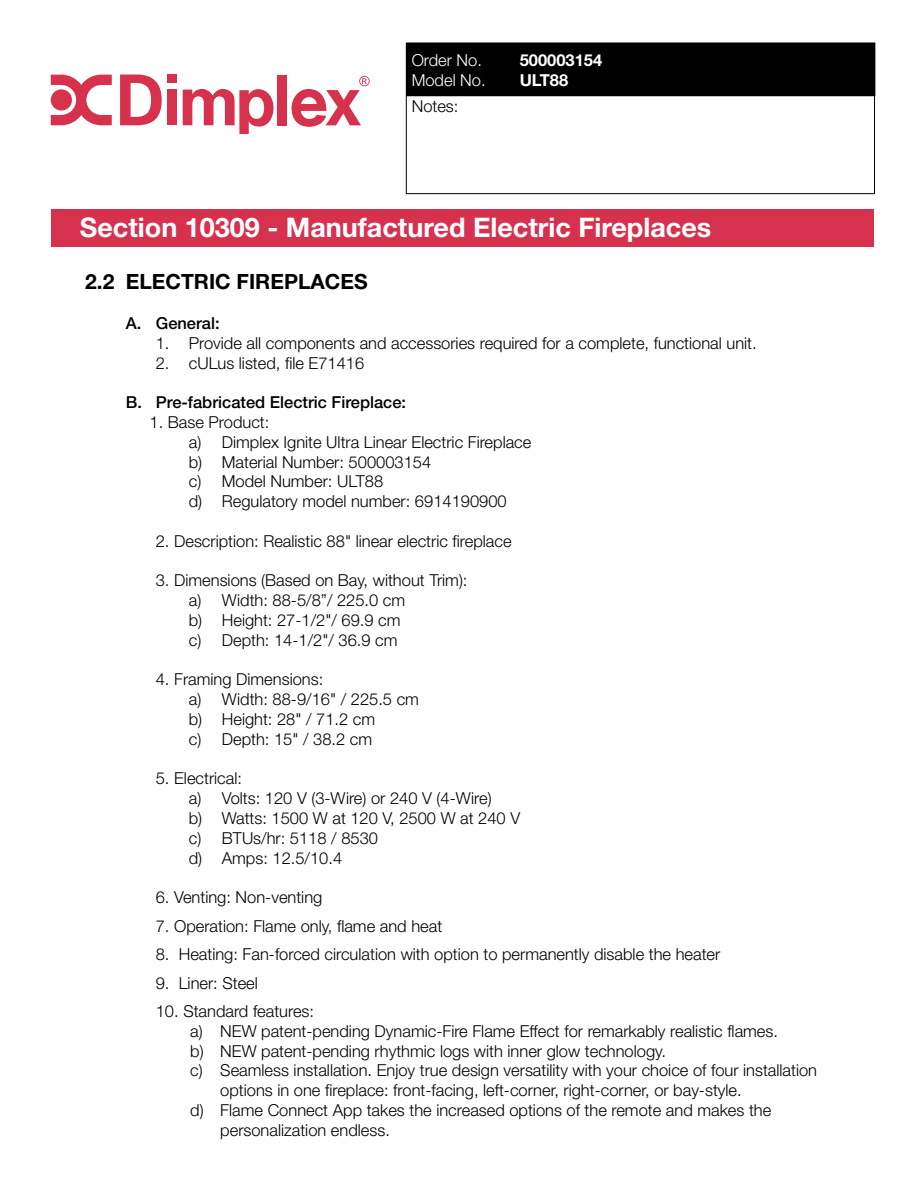
<style>
.page{position:relative;width:918px;height:1188px;background:#fff}
.page>*{position:absolute;margin:0;border:0;box-sizing:border-box;transform-origin:0 0}
.t1{font:700 27px "Helvetica Neue LT Std";color:#fff}
.t2{font:700 21px "Helvetica Neue LT Std";color:#000}
.t3{font:300 16.5px/19.8px "Helvetica Neue LT Std";color:#000}
.t4{font:500 16.5px "Helvetica Neue LT Std";color:#000}
.t5{font:300 16.5px "Helvetica Neue LT Std";color:#fff}
.t6{font:700 16.5px "Helvetica Neue LT Std";color:#fff}
</style>
<div class="page">
<div style="left:51px;top:210px;width:823px;height:37px;background:#d6324e"></div>
<div style="left:407px;top:43px;width:468px;height:53px;background:#000"></div>
<svg style="left:51px;top:75px;width:61px;height:50px"></svg>
<svg style="left:120px;top:75px;width:42px;height:50px"></svg>
<div style="left:167px;top:75px;width:10px;height:8px;background:#d6324e"></div>
<div style="left:167px;top:90px;width:10px;height:35px;background:#d6324e"></div>
<div style="left:278px;top:75px;width:9px;height:50px;background:#d6324e"></div>
<svg style="left:183px;top:89px;width:91px;height:45px"></svg>
<svg style="left:292px;top:76px;width:78px;height:51px"></svg>
<p class="t5" style="left:412px;top:50px;width:72px">Order No.</p>
<p class="t6" style="left:520px;top:50px;width:84px">500003154</p>
<p class="t5" style="left:412px;top:70px;width:75px">Model No.</p>
<p class="t6" style="left:520px;top:69px;width:50px">ULT88</p>
<p class="t3" style="left:412px;top:96px;width:48px">Notes:</p>
<h1 class="t1" style="left:80px;top:211px;width:633px">Section 10309 - Manufactured Electric Fireplaces</h1>
<p class="t2" style="left:85px;top:269px;width:284px">2.2 ELECTRIC FIREPLACES</p>
<p class="t4" style="left:126px;top:313px;width:95px">A. General:</p>
<p class="t3" style="left:156px;top:333px;width:602px">1. Provide all components and accessories required for a complete, functional unit.</p>
<p class="t3" style="left:156px;top:352px;width:210px">2. cULus listed, file E71416</p>
<p class="t4" style="left:126px;top:392px;width:282px">B. Pre-fabricated Electric Fireplace:</p>
<p class="t3" style="left:189px;top:412px;width:344px;text-indent:-39px">1. Base Product:<br>a) Dimplex Ignite Ultra Linear Electric Fireplace b) Material Number: 500003154<br>c) Model Number: ULT88<br>d) Regulatory model number: 6914190900</p>
<p class="t3" style="left:156px;top:531px;width:357px">2. Description: Realistic 88" linear electric fireplace</p>
<p class="t3" style="left:189px;top:570px;width:280px;text-indent:-33px">3. Dimensions (Based on Bay, without Trim): a) Width: 88-5/8”/ 225.0 cm<br>b) Height: 27-1/2"/ 69.9 cm<br>c) Depth: 14-1/2"/ 36.9 cm</p>
<p class="t3" style="left:189px;top:669px;width:232px;text-indent:-33px">4. Framing Dimensions:<br>a) Width: 88-9/16" / 225.5 cm b) Height: 28" / 71.2 cm<br>c) Depth: 15" / 38.2 cm</p>
<p class="t3" style="left:189px;top:768px;width:333px;text-indent:-33px">5. Electrical:<br>a) Volts: 120 V (3-Wire) or 240 V (4-Wire)<br>b) Watts: 1500 W at 120 V, 2500 W at 240 V c) BTUs/hr: 5118 / 8530<br>d) Amps: 12.5/10.4</p>
<p class="t3" style="left:156px;top:887px;width:168px">6. Venting: Non-venting</p>
<p class="t3" style="left:156px;top:915px;width:288px">7. Operation: Flame only, flame and heat</p>
<p class="t3" style="left:156px;top:944px;width:566px">8. Heating: Fan-forced circulation with option to permanently disable the heater</p>
<p class="t3" style="left:156px;top:972px;width:104px">9. Liner: Steel</p>
<p class="t3" style="left:156px;top:1001px;width:160px">10. Standard features:</p>
<p class="t3" style="left:190px;top:1021px;width:589px">a) NEW patent-pending Dynamic-Fire Flame Effect for remarkably realistic flames.</p>
<p class="t3" style="left:190px;top:1041px;width:477px">b) NEW patent-pending rhythmic logs with inner glow technology.</p>
<p class="t3" style="left:190px;top:1060px;width:628px">c) Seamless installation. Enjoy true design versatility with your choice of four installation</p>
<p class="t3" style="left:220px;top:1080px;width:523px">options in one fireplace: front-facing, left-corner, right-corner, or bay-style.</p>
<p class="t3" style="left:190px;top:1100px;width:583px">d) Flame Connect App takes the increased options of the remote and makes the</p>
<p class="t3" style="left:220px;top:1120px;width:171px">personalization endless.</p>
</div>
